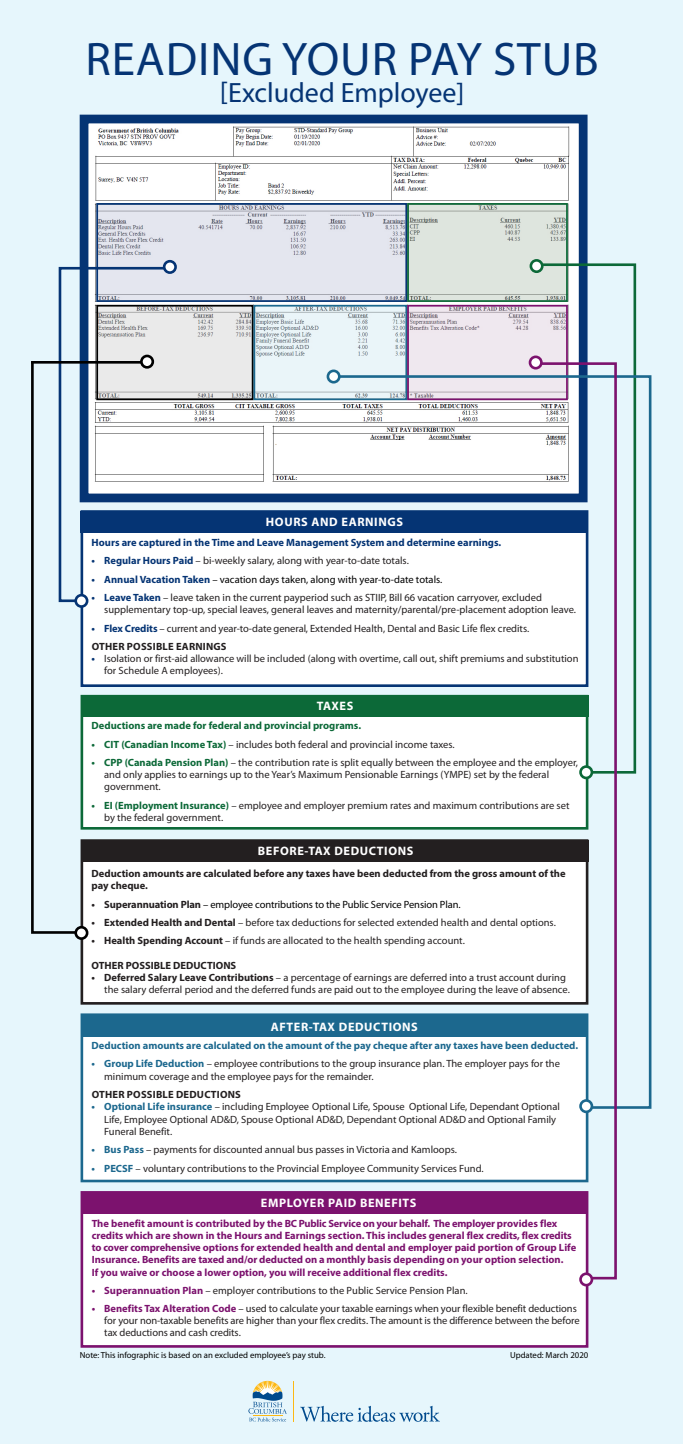
<style>
.page{position:relative;width:683px;height:1444px;background:#fff}
.page>*{position:absolute;margin:0;border:0;box-sizing:border-box;transform-origin:0 0}
.t1{font:47.25px "Myriad Pro";letter-spacing:.02em;color:#053474}
.t2{font:28px "Myriad Pro";color:#053474}
.t3{font:700 12.25px "Myriad Pro";letter-spacing:.05em;color:#fff}
.t4{font:10.5px/12.2px "Myriad Pro";color:#231f20}
.t5{font:700 10.5px/12.2px "Myriad Pro";color:#7c126e}
.t6{font:10.5px "Myriad Pro";letter-spacing:-.01em;color:#000}
.t7{font:700 10.5px/12.2px "Myriad Pro";color:#231f20}
.t8{font:700 10.5px "Myriad Pro";color:#1c688e}
.t9{font:700 10.5px "Myriad Pro";color:#053474}
.t10{font:700 10.5px "Myriad Pro";color:#0c6938}
.t11{font:700 10.5px "Myriad Pro";letter-spacing:.02em;color:#231f20}
.t12{font:8.75px "Myriad Pro";color:#000}
.s1{font-weight:700;color:#053474}
.s2{font-weight:700;color:#0c6938}
.s3{font-weight:700;color:#231f20}
.s4{font-weight:700}
.s5{font-weight:700;color:#1c688e}
.s6{font-weight:700;color:#7c126e}
</style>
<div class="page">
<div style="left:0;top:0;width:682px;height:1444px;background:#e6f6fc"></div>
<img style="left:91px;top:125px;width:482px;height:360px">
<div style="left:80px;top:115px;width:507px;height:387px;border:9px solid #053474"></div>
<svg style="left:99px;top:206px;width:305px;height:93px;fill:#e4e6ef"></svg>
<div style="left:96px;top:203px;width:311px;height:99px;border:2px solid #053474"></div>
<svg style="left:410px;top:206px;width:154px;height:93px;background:#d9e0d9"></svg>
<div style="left:407px;top:203px;width:160px;height:99px;border:2px solid #0c6938"></div>
<svg style="left:172px;top:308px;width:78px;height:89px;background:#e3e3e3"></svg>
<svg style="left:256px;top:308px;width:148px;height:89px"></svg>
<svg style="left:410px;top:308px;width:127px;height:66px;fill:#efe8ef"></svg>
<div style="left:96px;top:305px;width:157px;height:95px;border:2px solid #000"></div>
<div style="left:253px;top:305px;width:154px;height:95px;border:2px solid #1c688e"></div>
<div style="left:407px;top:305px;width:160px;height:95px;border:2px solid #7c126e"></div>
<div style="left:82px;top:1015px;width:505px;height:166px;background:#fff"></div>
<div style="left:80px;top:1013px;width:508px;height:169px;border:3px solid #1c688e"></div>
<div style="left:80px;top:510px;width:508px;height:177px;background:#fff;border:3px solid #053474"></div>
<div style="left:80px;top:511px;width:508px;height:22px;background:#053474"></div>
<div style="left:80px;top:695px;width:508px;height:135px;background:#fff;border:3px solid #0c6938"></div>
<div style="left:81px;top:695px;width:508px;height:22px;background:#0c6938"></div>
<svg style="left:31px;top:266px;width:141px;height:668px"></svg>
<svg style="left:537px;top:262px;width:100px;height:112px"></svg>
<div style="left:530px;top:260px;width:12px;height:12px;background:#fff;border-radius:50%"></div>
<div style="left:529px;top:259px;width:14px;height:14px;border:3px solid #0c6938;border-radius:50%"></div>
<svg style="left:331px;top:374px;width:321px;height:735px"></svg>
<div style="left:328px;top:371px;width:11px;height:11px;background:#fff;border-radius:50%"></div>
<div style="left:326px;top:369px;width:14px;height:14px;border:3px solid #1c688e;border-radius:50%"></div>
<div style="left:164px;top:261px;width:11px;height:12px;background:#fff;border-radius:50%"></div>
<div style="left:163px;top:260px;width:14px;height:14px;border:3px solid #053474;border-radius:50%"></div>
<svg style="left:533px;top:361px;width:85px;height:920px"></svg>
<div style="left:530px;top:357px;width:11px;height:11px;background:#fff;border-radius:50%"></div>
<div style="left:528px;top:355px;width:14px;height:14px;border:3px solid #7c126e;border-radius:50%"></div>
<div style="left:80px;top:839px;width:508px;height:165px;background:#fff;border:3px solid #231f20"></div>
<div style="left:580px;top:1100px;width:12px;height:12px;background:#fff;border-radius:50%"></div>
<div style="left:579px;top:1099px;width:14px;height:14px;border:3px solid #1c688e;border-radius:50%"></div>
<div style="left:83px;top:1015px;width:503px;height:22px;background:#1c688e"></div>
<div style="left:81px;top:840px;width:507px;height:22px;background:#231f20"></div>
<div style="left:82px;top:1192px;width:505px;height:154px;background:#fff"></div>
<div style="left:80px;top:1191px;width:508px;height:157px;border:3px solid #7c126e"></div>
<div style="left:83px;top:1192px;width:505px;height:21px;background:#7c126e"></div>
<div style="left:76px;top:927px;width:11px;height:11px;background:#fff;border-radius:50%"></div>
<div style="left:74px;top:926px;width:14px;height:14px;border:3px solid #000;border-radius:50%"></div>
<div style="left:580px;top:1274px;width:12px;height:11px;background:#fff;border-radius:50%"></div>
<div style="left:579px;top:1272px;width:14px;height:14px;border:3px solid #7c126e;border-radius:50%"></div>
<hr style="left:293px;top:1381px;width:1px;height:41px;background:#fcb814">
<svg style="left:300px;top:1406px;width:140px;height:16px"></svg>
<svg style="left:248px;top:1381px;width:39px;height:40px"></svg>
<p class="t1" style="left:85px;top:30px;width:515px">READING YOUR PAY STUB</p>
<p class="t2" style="left:220px;top:75px;width:246px">[Excluded Employee]</p>
<p class="t3" style="left:266px;top:514px;width:139px">HOURS AND EARNINGS</p>
<p class="t9" style="left:92px;top:535px;width:411px">Hours are captured in the Time and Leave Management System and determine earnings.</p>
<p class="t4" style="left:92px;top:554px;width:319px"><span class="s1">• Regular Hours Paid</span> – bi-weekly salary, along with year-to-date totals.</p>
<p class="t6" style="left:92px;top:572px;width:352px"><span class="s1">• Annual Vacation Taken</span> – vacation days taken, along with year-to-date totals.</p>
<p class="t4" style="left:92px;top:591px;width:452px"><span class="s1">• Leave Taken</span> – leave taken in the current payperiod such as STIIP, Bill 66 vacation carryover, excluded</p>
<p class="t4" style="left:104px;top:603px;width:473px">supplementary top-up, special leaves, general leaves and maternity/parental/pre-placement adoption leave.</p>
<p class="t4" style="left:92px;top:622px;width:439px"><span class="s1">• Flex Credits</span> – current and year-to-date general, Extended Health, Dental and Basic Life flex credits.</p>
<p class="t11" style="left:92px;top:639px;width:136px">OTHER POSSIBLE EARNINGS</p>
<p class="t4" style="left:104px;top:652px;width:475px;text-indent:-13px"><span class="s1">•</span> Isolation or first-aid allowance will be included (along with overtime, call out, shift premiums and substitution for Schedule A employees).</p>
<p class="t3" style="left:316px;top:698px;width:38px">TAXES</p>
<p class="t10" style="left:92px;top:719px;width:271px">Deductions are made for federal and provincial programs.</p>
<p class="t4" style="left:92px;top:738px;width:364px"><span class="s2">• CIT (Canadian Income Tax)</span> – includes both federal and provincial income taxes.</p>
<p class="t4" style="left:104px;top:756px;width:475px;text-indent:-13px"><span class="s2">• CPP (Canada Pension Plan)</span> – the contribution rate is split equally between the employee and the employer, and only applies to earnings up to the Year’s Maximum Pensionable Earnings (YMPE) set by the federal government.</p>
<p class="t4" style="left:104px;top:799px;width:466px;text-indent:-13px"><span class="s2">• EI (Employment Insurance)</span> – employee and employer premium rates and maximum contributions are set by the federal government.</p>
<p class="t3" style="left:258px;top:843px;width:157px">BEFORE-TAX DEDUCTIONS</p>
<p class="t7" style="left:92px;top:867px;width:475px">Deduction amounts are calculated before any taxes have been deducted from the gross amount of the pay cheque.</p>
<p class="t6" style="left:92px;top:897px;width:370px"><span class="s3">• Superannuation Plan</span> – employee contributions to the Public Service Pension Plan.</p>
<p class="t4" style="left:92px;top:916px;width:465px"><span class="s4">• Extended Health and Dental</span> – before tax deductions for selected extended health and dental options.</p>
<p class="t4" style="left:92px;top:934px;width:375px"><span class="s4">• Health Spending Account</span> – if funds are allocated to the health spending account.</p>
<p class="t7" style="left:92px;top:959px;width:146px">OTHER POSSIBLE DEDUCTIONS</p>
<p class="t4" style="left:104px;top:971px;width:467px;text-indent:-13px"><span class="s4">• Deferred Salary Leave Contributions</span> – a percentage of earnings are deferred into a trust account during the salary deferral period and the deferred funds are paid out to the employee during the leave of absence.</p>
<p class="t3" style="left:271px;top:1019px;width:148px">AFTER-TAX DEDUCTIONS</p>
<p class="t8" style="left:92px;top:1038px;width:488px">Deduction amounts are calculated on the amount of the pay cheque after any taxes have been deducted.</p>
<p class="t4" style="left:104px;top:1057px;width:457px;text-indent:-13px"><span class="s5">• Group Life Deduction</span> – employee contributions to the group insurance plan. The employer pays for the minimum coverage and the employee pays for the remainder.</p>
<p class="t11" style="left:92px;top:1087px;width:151px">OTHER POSSIBLE DEDUCTIONS</p>
<p class="t4" style="left:104px;top:1100px;width:457px;text-indent:-13px"><span class="s5">• Optional Life insurance</span> – including Employee Optional Life, Spouse Optional Life, Dependant Optional<br>Life, Employee Optional AD&amp;D, Spouse Optional AD&amp;D, Dependant Optional AD&amp;D and Optional Family<br>Funeral Benefit.</p>
<p class="t4" style="left:92px;top:1143px;width:367px"><span class="s5">• Bus Pass</span> – payments for discounted annual bus passes in Victoria and Kamloops.</p>
<p class="t4" style="left:92px;top:1162px;width:393px"><span class="s5">• PECSF</span> – voluntary contributions to the Provincial Employee Community Services Fund.</p>
<p class="t3" style="left:261px;top:1195px;width:157px">EMPLOYER PAID BENEFITS</p>
<p class="t5" style="left:92px;top:1216px;width:486px">The benefit amount is contributed by the BC Public Service on your behalf. The employer provides flex credits which are shown in the Hours and Earnings section. This includes general flex credits, flex credits to cover comprehensive options for extended health and dental and employer paid portion of Group Life Insurance. Benefits are taxed and/or deducted on a monthly basis depending on your option selection.<br>If you waive or choose a lower option, you will receive additional flex credits.</p>
<p class="t4" style="left:92px;top:1284px;width:377px"><span class="s6">• Superannuation Plan</span> – employer contributions to the Public Service Pension Plan.</p>
<p class="t4" style="left:104px;top:1303px;width:476px;line-height:11.8px;text-indent:-13px"><span class="s6">• Benefits Tax Alteration Code</span> – used to calculate your taxable earnings when your flexible benefit deductions for your non-taxable benefits are higher than your flex credits. The amount is the difference between the before tax deductions and cash credits.</p>
<p class="t12" style="left:80px;top:1349px;width:247px">Note: This infographic is based on an excluded employee’s pay stub.</p>
<p class="t12" style="left:510px;top:1349px;width:80px">Updated: March 2020</p>
</div>
